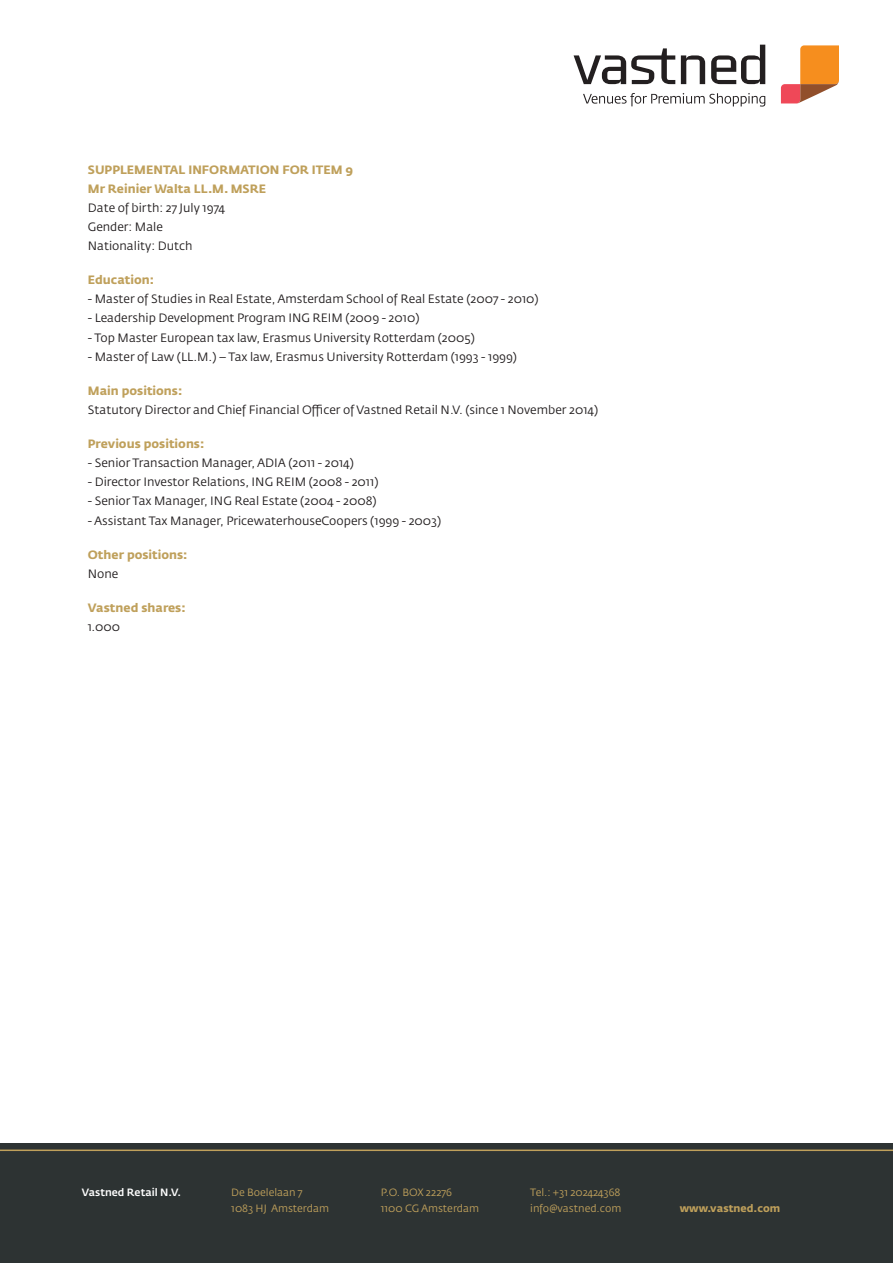
<style>
.page{position:relative;width:893px;height:1263px;background:#fff}
.page>*{position:absolute;margin:0;border:0;box-sizing:border-box;transform-origin:0 0}
.t1{font:12px/19.2px "Fedra Sans Std";color:#231f20}
.t2{font:700 12px/19.2px "Fedra Sans Std";color:#bfa05b}
.t3{font:10.5px/16.5px "Fedra Sans Std";color:#bfa05b}
.t4{font:500 10.5px "Fedra Sans Std";color:#fff}
.t5{font:700 10.5px "Fedra Sans Std";color:#bfa05b}
</style>
<div class="page">
<div style="left:0;top:1144px;width:893px;height:119px;background:#2d3333"></div>
<hr style="left:0;top:1149px;width:893px;height:2px;background:#bfa05b">
<svg style="left:583px;top:93px;width:182px;height:14px"></svg>
<svg style="left:681px;top:55px;width:24px;height:29px"></svg>
<svg style="left:711px;top:45px;width:54px;height:39px"></svg>
<svg style="left:574px;top:48px;width:101px;height:36px"></svg>
<svg style="left:781px;top:45px;width:58px;height:58px"></svg>
<p class="t2" style="left:88px;top:160px;width:267px">SUPPLEMENTAL INFORMATION FOR ITEM 9<br>Mr Reinier Walta LL.M. MSRE</p>
<p class="t1" style="left:88px;top:198px;width:139px">Date of birth: 27 July 1974<br>Gender: Male<br>Nationality: Dutch</p>
<p class="t2" style="left:88px;top:270px;width:68px">Education:</p>
<p class="t1" style="left:88px;top:289px;width:452px">- Master of Studies in Real Estate, Amsterdam School of Real Estate (2007 - 2010)</p>
<p class="t1" style="left:88px;top:309px;width:333px">- Leadership Development Program ING REIM (2009 - 2010)</p>
<p class="t1" style="left:88px;top:328px;width:389px">- Top Master European tax law, Erasmus University Rotterdam (2005)</p>
<p class="t1" style="left:88px;top:347px;width:431px">- Master of Law (LL.M.) – Tax law, Erasmus University Rotterdam (1993 - 1999)</p>
<p class="t2" style="left:88px;top:381px;width:96px">Main positions:</p>
<p class="t1" style="left:88px;top:400px;width:512px">Statutory Director and Chief Financial Officer of Vastned Retail N.V. (since 1 November 2014)</p>
<p class="t2" style="left:88px;top:434px;width:118px">Previous positions:</p>
<p class="t1" style="left:88px;top:453px;width:268px">- Senior Transaction Manager, ADIA (2011 - 2014)</p>
<p class="t1" style="left:88px;top:472px;width:292px">- Director Investor Relations, ING REIM (2008 - 2011)</p>
<p class="t1" style="left:88px;top:492px;width:290px">- Senior Tax Manager, ING Real Estate (2004 - 2008)</p>
<p class="t1" style="left:88px;top:511px;width:355px">- Assistant Tax Manager, PricewaterhouseCoopers (1999 - 2003)</p>
<p class="t2" style="left:88px;top:545px;width:101px">Other positions:</p>
<p class="t1" style="left:88px;top:564px;width:32px">None</p>
<p class="t2" style="left:88px;top:598px;width:99px">Vastned shares:</p>
<p class="t1" style="left:88px;top:617px;width:34px">1.000</p>
<p class="t4" style="left:82px;top:1185px;width:101px">Vastned Retail N.V.</p>
<p class="t3" style="left:231px;top:1184px;width:99px">De Boelelaan 7<br>1083 HJ Amsterdam</p>
<p class="t3" style="left:381px;top:1184px;width:100px">P.O. BOX 22276<br>1100 CG Amsterdam</p>
<p class="t3" style="left:530px;top:1184px;width:93px">Tel.: +31 202424368 info@vastned.com</p>
<p class="t5" style="left:680px;top:1202px;width:102px">www.vastned.com</p>
</div>
